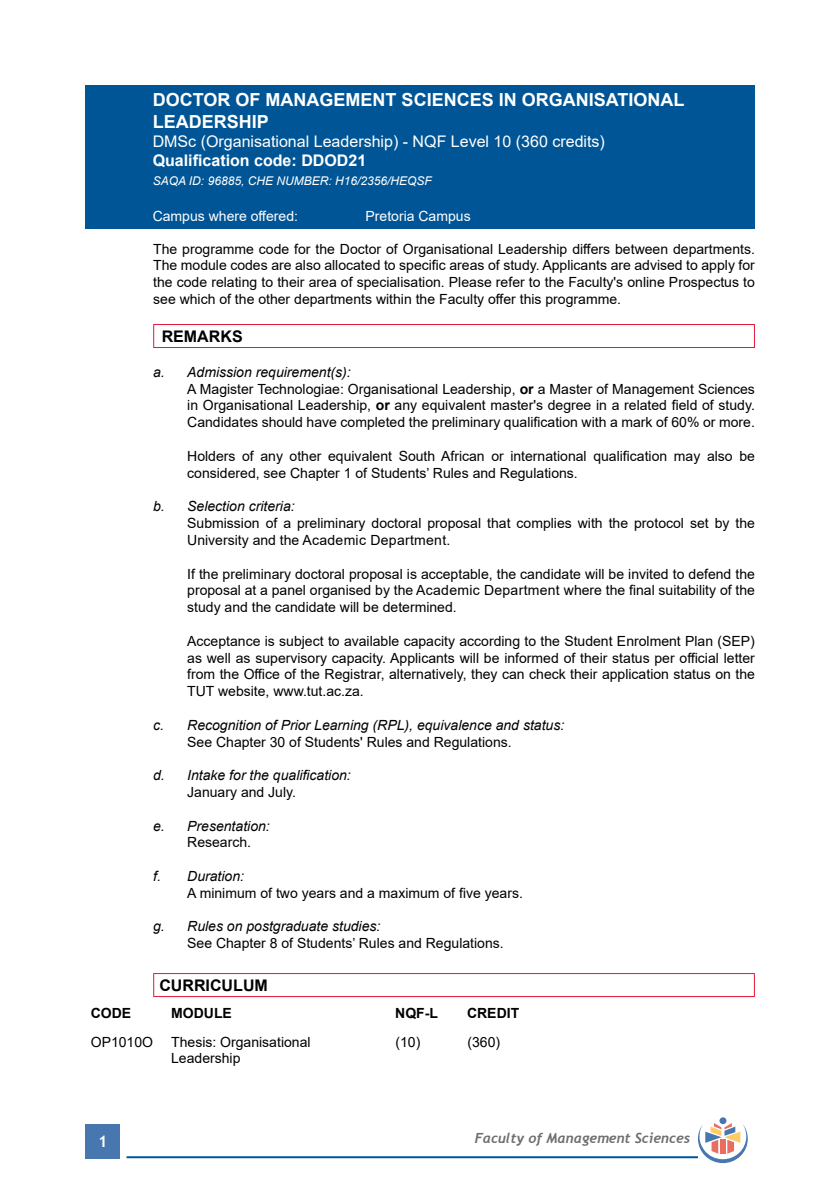
<style>
.page{position:relative;width:840px;height:1191px;background:#fff}
.page>*{position:absolute;margin:0;border:0;box-sizing:border-box;transform-origin:0 0}
.t1{font:700 18px/21.6px "Arial";color:#fff}
.t2{font:16px "Arial";color:#fff}
.t3{font:700 16px "Arial";color:#fff}
.t4{font:700 16px "Arial";color:#000}
.t5{font:700 16px "Trebuchet MS";color:#fff}
.t6{font:14px/16.8px "Arial";color:#000;text-align:justify}
.t7{font:italic 14px "Arial";color:#000}
.t8{font:14px "Arial";color:#fff}
.t9{font:italic 700 14px "Trebuchet";color:#6d6e71}
.t10{font:700 14px "Arial";color:#000}
.t11{font:italic 12px "Arial";color:#fff}
.s1{font-style:italic}
.s2{font-weight:700}
</style>
<div class="page">
<div style="left:86px;top:1124px;width:34px;height:34px;background:#4777ae"></div>
<hr style="left:126px;top:1156px;width:571px;height:2px;background:#005596">
<div style="left:719px;top:1117px;width:7px;height:7px;background:#4777ae;border-radius:50%"></div>
<svg style="left:697px;top:1123px;width:50px;height:40px"></svg>
<div style="left:85px;top:85px;width:669px;height:144px;background:#005596"></div>
<hr style="left:153px;top:324px;width:601px;height:1px;background:#e31837">
<svg style="left:153px;top:325px;width:1px;height:22px"></svg>
<svg style="left:753px;top:325px;width:1px;height:22px"></svg>
<hr style="left:153px;top:347px;width:601px;height:1px;background:#e31837">
<hr style="left:153px;top:973px;width:601px;height:1px;background:#e31837">
<svg style="left:153px;top:974px;width:1px;height:22px"></svg>
<svg style="left:753px;top:974px;width:1px;height:22px"></svg>
<hr style="left:153px;top:996px;width:601px;height:1px;background:#e31837">
<p class="t1" style="left:153px;top:89px;width:533px">DOCTOR OF MANAGEMENT SCIENCES IN ORGANISATIONAL<br>LEADERSHIP</p>
<p class="t2" style="left:153px;top:130px;width:453px">DMSc (Organisational Leadership) - NQF Level 10 (360 credits)</p>
<p class="t3" style="left:153px;top:149px;width:215px">Qualification code: DDOD21</p>
<p class="t11" style="left:153px;top:173px;width:280px">SAQA ID: 96885, CHE NUMBER: H16/2356/HEQSF</p>
<p class="t8" style="left:153px;top:206px;width:147px">Campus where offered:</p>
<p class="t8" style="left:365px;top:206px;width:107px">Pretoria Campus</p>
<p class="t6" style="left:153px;top:240px;width:603px">The programme code for the Doctor of Organisational Leadership differs between departments.<br>The module codes are also allocated to specific areas of study. Applicants are advised to apply for the code relating to their area of specialisation. Please refer to the Faculty's online Prospectus to see which of the other departments within the Faculty offer this programme.</p>
<p class="t4" style="left:162px;top:325px;width:82px">REMARKS</p>
<p class="t6" style="left:187px;top:363px;width:569px;text-align:left;text-indent:-34px"><span class="s1">a. Admission requirement(s):<br></span>A Magister Technologiae: Organisational Leadership, <span class="s2">or</span> a Master of Management Sciences in Organisational Leadership, <span class="s2">or</span> any equivalent master's degree in a related field of study.<br>Candidates should have completed the preliminary qualification with a mark of 60% or more.</p>
<p class="t6" style="left:187px;top:447px;width:569px">Holders of any other equivalent South African or international qualification may also be considered, see Chapter 1 of Students’ Rules and Regulations.</p>
<p class="t7" style="left:153px;top:497px;width:143px">b. Selection criteria:</p>
<p class="t6" style="left:187px;top:514px;width:569px">Submission of a preliminary doctoral proposal that complies with the protocol set by the<br>University and the Academic Department.</p>
<p class="t6" style="left:187px;top:565px;width:569px">If the preliminary doctoral proposal is acceptable, the candidate will be invited to defend the proposal at a panel organised by the Academic Department where the final suitability of the study and the candidate will be determined.</p>
<p class="t6" style="left:187px;top:632px;width:569px">Acceptance is subject to available capacity according to the Student Enrolment Plan (SEP) as well as supervisory capacity. Applicants will be informed of their status per official letter from the Office of the Registrar, alternatively, they can check their application status on the TUT website, www.tut.ac.za.</p>
<p class="t7" style="left:153px;top:716px;width:412px">c. Recognition of Prior Learning (RPL), equivalence and status:</p>
<p class="t6" style="left:187px;top:733px;width:326px">See Chapter 30 of Students' Rules and Regulations.</p>
<p class="t7" style="left:153px;top:766px;width:199px">d. Intake for the qualification:</p>
<p class="t6" style="left:187px;top:783px;width:110px">January and July.</p>
<p class="t7" style="left:153px;top:816px;width:118px">e. Presentation:</p>
<p class="t6" style="left:187px;top:834px;width:65px">Research.</p>
<p class="t7" style="left:153px;top:867px;width:92px">f. Duration:</p>
<p class="t6" style="left:187px;top:884px;width:337px">A minimum of two years and a maximum of five years.</p>
<p class="t7" style="left:153px;top:917px;width:229px">g. Rules on postgraduate studies:</p>
<p class="t6" style="left:187px;top:934px;width:318px">See Chapter 8 of Students’ Rules and Regulations.</p>
<p class="t4" style="left:159px;top:974px;width:110px">CURRICULUM</p>
<p class="t10" style="left:91px;top:1003px;width:42px">CODE</p>
<p class="t10" style="left:171px;top:1003px;width:62px">MODULE</p>
<p class="t10" style="left:395px;top:1003px;width:44px">NQF-L</p>
<p class="t10" style="left:467px;top:1003px;width:54px">CREDIT</p>
<p class="t6" style="left:91px;top:1033px;width:64px">OP1010O</p>
<p class="t6" style="left:171px;top:1033px;width:141px">Thesis: Organisational</p>
<p class="t6" style="left:395px;top:1033px;width:26px">(10)</p>
<p class="t6" style="left:467px;top:1033px;width:34px">(360)</p>
<p class="t6" style="left:171px;top:1050px;width:71px">Leadership</p>
<p class="t5" style="left:98px;top:1131px;width:11px">1</p>
<p class="t9" style="left:474px;top:1129px;width:217px">Faculty of Management Sciences</p>
</div>
